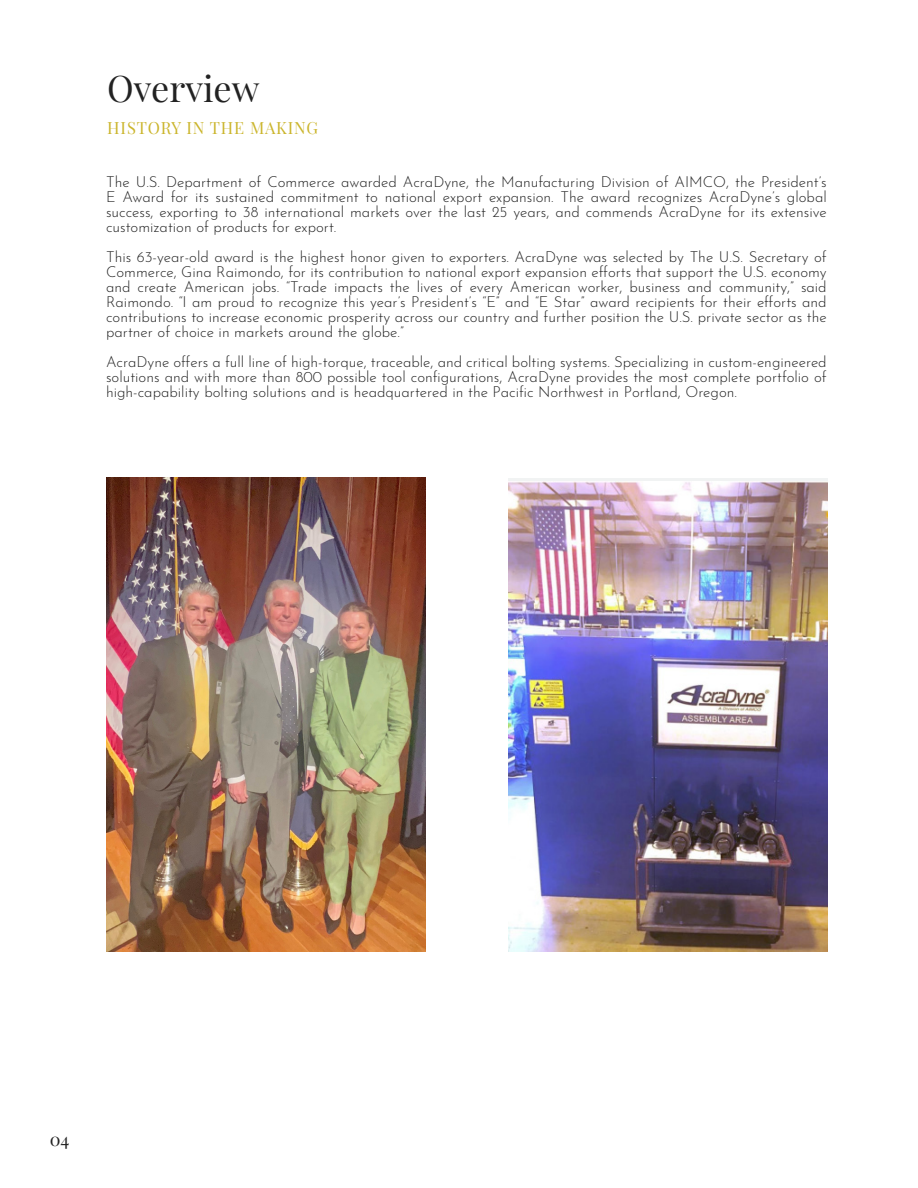
<style>
.page{position:relative;width:918px;height:1188px;background:#fff}
.page>*{position:absolute;margin:0;border:0;box-sizing:border-box;transform-origin:0 0}
.Heading_-_Left_Aligned{font:36px "Playfair Display";color:#222}
.t1{font:18px "Playfair Display";color:#222}
.Subheading_-_Left_Aligned{font:16.5px "Playfair Display";letter-spacing:.05em;color:#cbb52c}
.Body_-_Left_Aligned{font:300 15px/15px "Josefin Sans";color:#222;text-align:justify}
</style>
<div class="page">
<img style="left:508px;top:482px;width:320px;height:470px">
<img style="left:106px;top:478px;width:320px;height:474px">
<p class="Heading_-_Left_Aligned" style="left:107px;top:60px;width:154px">Overview</p>
<p class="Subheading_-_Left_Aligned" style="left:107px;top:115px;width:212px">HISTORY IN THE MAKING</p>
<p class="Body_-_Left_Aligned" style="left:106px;top:173px;width:722px">The U.S. Department of Commerce awarded AcraDyne, the Manufacturing Division of AIMCO, the President’s E Award for its sustained commitment to national export expansion. The award recognizes AcraDyne’s global success, exporting to 38 international markets over the last 25 years, and commends AcraDyne for its extensive customization of products for export.</p>
<p class="Body_-_Left_Aligned" style="left:106px;top:248px;width:722px">This 63-year-old award is the highest honor given to exporters. AcraDyne was selected by The U.S. Secretary of Commerce, Gina Raimondo, for its contribution to national export expansion efforts that support the U.S. economy and create American jobs. “Trade impacts the lives of every American worker, business and community,” said Raimondo. “I am proud to recognize this year’s President’s “E” and “E Star” award recipients for their efforts and contributions to increase economic prosperity across our country and further position the U.S. private sector as the partner of choice in markets around the globe.”</p>
<p class="Body_-_Left_Aligned" style="left:106px;top:353px;width:722px">AcraDyne offers a full line of high-torque, traceable, and critical bolting systems. Specializing in custom-engineered solutions and with more than 800 possible tool configurations, AcraDyne provides the most complete portfolio of high-capability bolting solutions and is headquartered in the Pacific Northwest in Portland, Oregon.</p>
<p class="t1" style="left:50px;top:1125px;width:21px">04</p>
</div>
